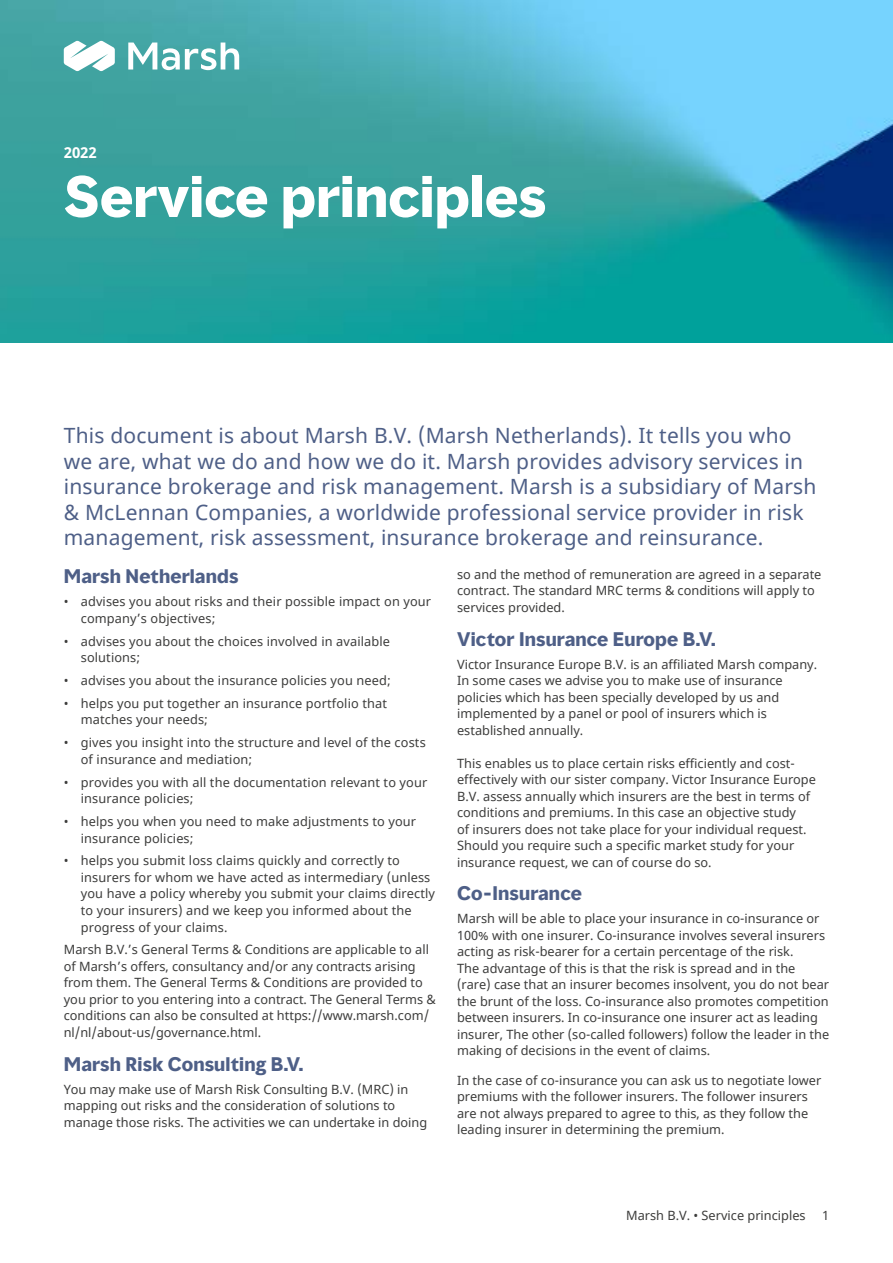
<style>
.page{position:relative;width:893px;height:1263px;background:#fff}
.page>*{position:absolute;margin:0;border:0;box-sizing:border-box;transform-origin:0 0}
.t1{font:700 54px "MMC Display";color:#fff}
.t2{font:21px/25.5px "Noto Sans";letter-spacing:.01em;color:#4e5f87}
.t3{font:700 18px "MMC Display";letter-spacing:.01em;color:#4e5f87}
.t4{font:700 15px "Noto Sans";color:#fff}
.t5{font:12.75px/16.5px "Noto Sans";color:#3c3c3b}
</style>
<div class="page">
<img style="left:0;top:0;width:893px;height:342px">
<svg style="left:128px;top:43px;width:111px;height:27px"></svg>
<svg style="left:64px;top:41px;width:51px;height:30px"></svg>
<p class="t4" style="left:64px;top:142px;width:35px">2022</p>
<h1 class="t1" style="left:64px;top:161px;width:484px">Service principles</h1>
<p class="t2" style="left:64px;top:424px;width:754px">This document is about Marsh B.V. (Marsh Netherlands). It tells you who we are, what we do and how we do it. Marsh provides advisory services in insurance brokerage and risk management. Marsh is a subsidiary of Marsh &amp; McLennan Companies, a worldwide professional service provider in risk management, risk assessment, insurance brokerage and reinsurance.</p>
<h3 class="t3" style="left:64px;top:565px;width:176px">Marsh Netherlands</h3>
<p class="t5" style="left:81px;top:594px;width:352px;text-indent:-17px">• advises you about risks and their possible impact on your company’s objectives;</p>
<p class="t5" style="left:81px;top:633px;width:311px;text-indent:-17px">• advises you about the choices involved in available solutions;</p>
<p class="t5" style="left:64px;top:673px;width:329px">• advises you about the insurance policies you need;</p>
<p class="t5" style="left:81px;top:695px;width:308px;text-indent:-17px">• helps you put together an insurance portfolio that matches your needs;</p>
<p class="t5" style="left:81px;top:735px;width:346px;text-indent:-17px">• gives you insight into the structure and level of the costs of insurance and mediation;</p>
<p class="t5" style="left:81px;top:774px;width:348px;text-indent:-17px">• provides you with all the documentation relevant to your insurance policies;</p>
<p class="t5" style="left:81px;top:814px;width:337px;text-indent:-17px">• helps you when you need to make adjustments to your insurance policies;</p>
<p class="t5" style="left:81px;top:853px;width:356px;text-indent:-17px">• helps you submit loss claims quickly and correctly to insurers for whom we have acted as intermediary (unless you have a policy whereby you submit your claims directly to your insurers) and we keep you informed about the progress of your claims.</p>
<p class="t5" style="left:64px;top:942px;width:374px">Marsh B.V.’s General Terms &amp; Conditions are applicable to all of Marsh’s offers, consultancy and/or any contracts arising from them. The General Terms &amp; Conditions are provided to you prior to you entering into a contract. The General Terms &amp; conditions can also be consulted at https://www.marsh.com/ nl/nl/about-us/governance.html.</p>
<h3 class="t3" style="left:64px;top:1052px;width:242px">Marsh Risk Consulting B.V.</h3>
<p class="t5" style="left:64px;top:1081px;width:365px">You may make use of Marsh Risk Consulting B.V. (MRC) in mapping out risks and the consideration of solutions to manage those risks. The activities we can undertake in doing</p>
<p class="t5" style="left:457px;top:566px;width:366px">so and the method of remuneration are agreed in a separate contract. The standard MRC terms &amp; conditions will apply to services provided.</p>
<h3 class="t3" style="left:457px;top:627px;width:260px">Victor Insurance Europe B.V.</h3>
<p class="t5" style="left:457px;top:656px;width:361px">Victor Insurance Europe B.V. is an affiliated Marsh company.<br>In some cases we advise you to make use of insurance policies which has been specially developed by us and implemented by a panel or pool of insurers which is established annually.</p>
<p class="t5" style="left:457px;top:755px;width:360px">This enables us to place certain risks efficiently and cost&shy;effectively with our sister company. Victor Insurance Europe B.V. assess annually which insurers are the best in terms of conditions and premiums. In this case an objective study<br>of insurers does not take place for your individual request.<br>Should you require such a specific market study for your insurance request, we can of course do so.</p>
<h3 class="t3" style="left:457px;top:882px;width:126px">Co-Insurance</h3>
<p class="t5" style="left:457px;top:911px;width:374px">Marsh will be able to place your insurance in co-insurance or 100% with one insurer. Co-insurance involves several insurers acting as risk-bearer for a certain percentage of the risk.<br>The advantage of this is that the risk is spread and in the (rare) case that an insurer becomes insolvent, you do not bear the brunt of the loss. Co-insurance also promotes competition between insurers. In co-insurance one insurer act as leading insurer, The other (so-called followers) follow the leader in the making of decisions in the event of claims.</p>
<p class="t5" style="left:457px;top:1072px;width:366px">In the case of co-insurance you can ask us to negotiate lower premiums with the follower insurers. The follower insurers are not always prepared to agree to this, as they follow the leading insurer in determining the premium.</p>
<p class="t5" style="left:626px;top:1208px;width:181px">Marsh B.V. • Service principles</p>
<p class="t5" style="left:822px;top:1208px;width:9px">1</p>
</div>
